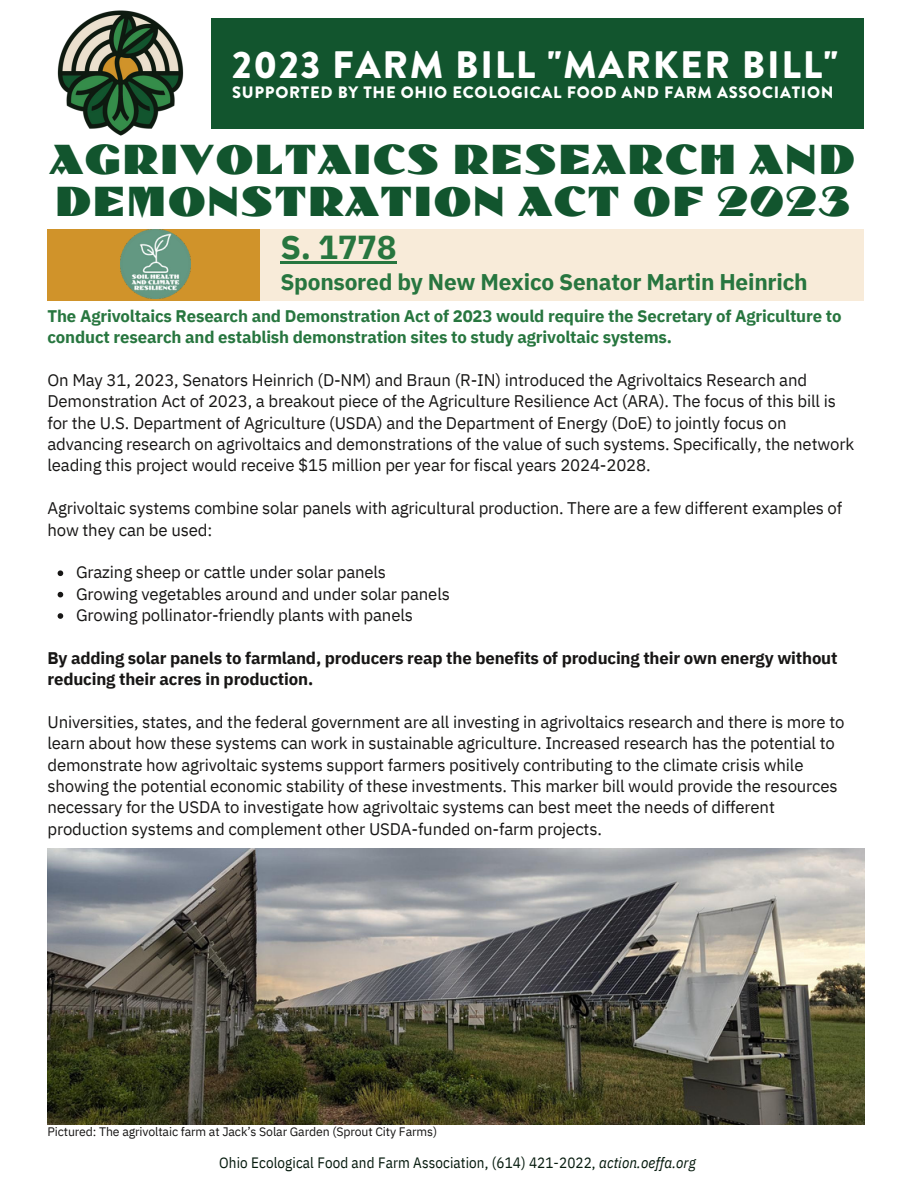
<style>
.page{position:relative;width:918px;height:1188px;background:#fff}
.page>*{position:absolute;margin:0;border:0;box-sizing:border-box;transform-origin:0 0}
.t1{font:43.5px/42.8px "Dolmen Com";letter-spacing:.035em;color:#12552e}
.t2{font:900 38.25px "Brandon Grotesque";letter-spacing:.045em;color:#fff}
.t3{font:700 33.15px "IBM Plex Sans";color:#27763f}
.t4{font:700 22.65px "IBM Plex Sans";letter-spacing:-.01em;color:#27763f}
.t5{font:16.8px/21.3px "IBM Plex Sans";letter-spacing:-.01em;color:#171615}
.t6{font:700 16.8px/21.3px "IBM Plex Sans";letter-spacing:-.01em;color:#27763f}
.t7{font:700 16.8px/21.3px "IBM Plex Sans";letter-spacing:-.01em;color:#171615}
.t8{font:900 16.5px "Brandon Grotesque";letter-spacing:.045em;color:#fff}
.t9{font:15px "IBM Plex Sans Cond";letter-spacing:.005em;color:#051a0d}
.t10{font:12.3px "IBM Plex Sans";letter-spacing:-.01em;color:#171615}
.s1{font-style:italic}
</style>
<div class="page">
<div style="left:212px;top:18px;width:652px;height:110px;background:#12552e"></div>
<img style="left:57px;top:10px;width:184px;height:126px">
<div style="left:47px;top:229px;width:817px;height:72px;background:#f8ebd9"></div>
<div style="left:47px;top:229px;width:213px;height:72px;background:#d0932a"></div>
<hr style="left:280px;top:262px;width:116px;height:2px;background:#27763f">
<img style="left:120px;top:229px;width:70px;height:70px">
<svg style="left:58px;top:570px;width:5px;height:6px"></svg>
<svg style="left:58px;top:592px;width:5px;height:5px"></svg>
<svg style="left:58px;top:613px;width:5px;height:6px"></svg>
<img style="left:47px;top:848px;width:817px;height:277px">
<p class="t2" style="left:232px;top:38px;width:607px">2023 FARM BILL "MARKER BILL"</p>
<p class="t8" style="left:232px;top:81px;width:603px">SUPPORTED BY THE OHIO ECOLOGICAL FOOD AND FARM ASSOCIATION</p>
<p class="t1" style="left:50px;top:140px;width:806px">AGRIVOLTAICS RESEARCH AND<br>DEMONSTRATION ACT OF 2023</p>
<p class="t3" style="left:280px;top:225px;width:118px">S. 1778</p>
<p class="t4" style="left:280px;top:267px;width:529px">Sponsored by New Mexico Senator Martin Heinrich</p>
<p class="t6" style="left:47px;top:305px;width:796px">The Agrivoltaics Research and Demonstration Act of 2023 would require the Secretary of Agriculture to conduct research and establish demonstration sites to study agrivoltaic systems.</p>
<p class="t5" style="left:47px;top:369px;width:808px">On May 31, 2023, Senators Heinrich (D-NM) and Braun (R-IN) introduced the Agrivoltaics Research and Demonstration Act of 2023, a breakout piece of the Agriculture Resilience Act (ARA). The focus of this bill is for the U.S. Department of Agriculture (USDA) and the Department of Energy (DoE) to jointly focus on advancing research on agrivoltaics and demonstrations of the value of such systems. Specifically, the network leading this project would receive $15 million per year for fiscal years 2024-2028.</p>
<p class="t5" style="left:47px;top:497px;width:796px">Agrivoltaic systems combine solar panels with agricultural production. There are a few different examples of how they can be used:</p>
<p class="t5" style="left:76px;top:561px;width:312px">Grazing sheep or cattle under solar panels</p>
<p class="t5" style="left:76px;top:583px;width:375px">Growing vegetables around and under solar panels</p>
<p class="t5" style="left:76px;top:604px;width:338px">Growing pollinator-friendly plants with panels</p>
<p class="t7" style="left:47px;top:647px;width:792px">By adding solar panels to farmland, producers reap the benefits of producing their own energy without reducing their acres in production.</p>
<p class="t5" style="left:47px;top:711px;width:799px">Universities, states, and the federal government are all investing in agrivoltaics research and there is more to learn about how these systems can work in sustainable agriculture. Increased research has the potential to demonstrate how agrivoltaic systems support farmers positively contributing to the climate crisis while showing the potential economic stability of these investments. This marker bill would provide the resources necessary for the USDA to investigate how agrivoltaic systems can best meet the needs of different production systems and complement other USDA-funded on-farm projects.</p>
<p class="t10" style="left:47px;top:1123px;width:391px">Pictured: The agrivoltaic farm at Jack’s Solar Garden (Sprout City Farms)</p>
<p class="t9" style="left:219px;top:1153px;width:478px">Ohio Ecological Food and Farm Association, (614) 421-2022, <span class="s1">action.oeffa.org</span></p>
</div>
